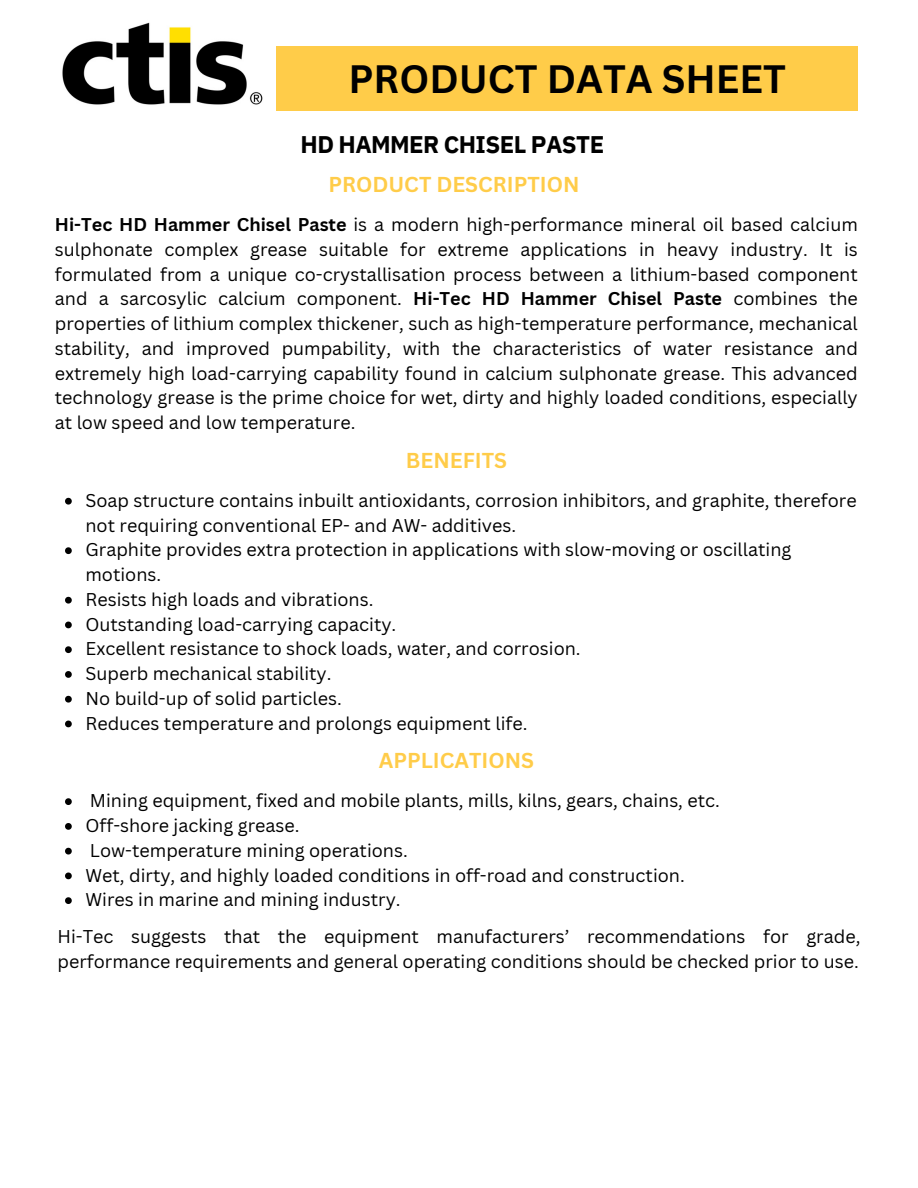
<style>
.page{position:relative;width:918px;height:1188px;background:#fff}
.page>*{position:absolute;margin:0;border:0;box-sizing:border-box;transform-origin:0 0}
.t1{font:700 38.55px "Canva Sans";color:#000}
.t2{font:700 24px "IBM Plex Sans";letter-spacing:-.025em;color:#000}
.t3{font:700 21px "Canva Sans";color:#ffcc49}
.t4{font:18px/24.8px "Canva Sans";color:#000}
.s1{font-weight:700}
</style>
<div class="page">
<div style="left:276px;top:46px;width:582px;height:64px;background:#ffcc49"></div>
<img style="left:62px;top:22px;width:201px;height:83px">
<svg style="left:65px;top:498px;width:7px;height:7px"></svg>
<svg style="left:65px;top:547px;width:7px;height:7px"></svg>
<svg style="left:65px;top:597px;width:7px;height:7px"></svg>
<svg style="left:65px;top:622px;width:7px;height:6px"></svg>
<svg style="left:65px;top:646px;width:7px;height:7px"></svg>
<svg style="left:65px;top:671px;width:7px;height:7px"></svg>
<svg style="left:65px;top:696px;width:7px;height:7px"></svg>
<svg style="left:65px;top:721px;width:7px;height:6px"></svg>
<svg style="left:65px;top:798px;width:7px;height:7px"></svg>
<svg style="left:65px;top:823px;width:7px;height:7px"></svg>
<svg style="left:65px;top:848px;width:7px;height:7px"></svg>
<svg style="left:65px;top:873px;width:7px;height:6px"></svg>
<svg style="left:65px;top:897px;width:7px;height:7px"></svg>
<p class="t1" style="left:348px;top:52px;width:439px">PRODUCT DATA SHEET</p>
<p class="t2" style="left:301px;top:128px;width:305px">HD HAMMER CHISEL PASTE</p>
<p class="t3" style="left:328px;top:170px;width:253px">PRODUCT DESCRIPTION</p>
<p class="t4" style="left:55px;top:212px;width:805px;text-align:justify"><span class="s1">Hi-Tec HD Hammer Chisel Paste</span> is a modern high-performance mineral oil based calcium sulphonate complex grease suitable for extreme applications in heavy industry. It is formulated from a unique co-crystallisation process between a lithium-based component and a sarcosylic calcium component. <span class="s1">Hi-Tec HD Hammer Chisel Paste</span> combines the properties of lithium complex thickener, such as high-temperature performance, mechanical stability, and improved pumpability, with the characteristics of water resistance and extremely high load-carrying capability found in calcium sulphonate grease. This advanced technology grease is the prime choice for wet, dirty and highly loaded conditions, especially at low speed and low temperature.</p>
<p class="t3" style="left:406px;top:446px;width:103px">BENEFITS</p>
<p class="t4" style="left:85px;top:487px;width:773px">Soap structure contains inbuilt antioxidants, corrosion inhibitors, and graphite, therefore not requiring conventional EP- and AW- additives.</p>
<p class="t4" style="left:85px;top:537px;width:707px">Graphite provides extra protection in applications with slow-moving or oscillating motions.</p>
<p class="t4" style="left:85px;top:586px;width:290px">Resists high loads and vibrations.</p>
<p class="t4" style="left:85px;top:611px;width:312px">Outstanding load-carrying capacity.</p>
<p class="t4" style="left:85px;top:636px;width:497px">Excellent resistance to shock loads, water, and corrosion.</p>
<p class="t4" style="left:85px;top:661px;width:248px">Superb mechanical stability.</p>
<p class="t4" style="left:85px;top:685px;width:258px">No build-up of solid particles.</p>
<p class="t4" style="left:85px;top:710px;width:443px">Reduces temperature and prolongs equipment life.</p>
<p class="t3" style="left:379px;top:746px;width:157px">APPLICATIONS</p>
<p class="t4" style="left:90px;top:788px;width:632px">Mining equipment, fixed and mobile plants, mills, kilns, gears, chains, etc.</p>
<p class="t4" style="left:85px;top:813px;width:216px">Off-shore jacking grease.</p>
<p class="t4" style="left:90px;top:837px;width:319px">Low-temperature mining operations.</p>
<p class="t4" style="left:85px;top:862px;width:601px">Wet, dirty, and highly loaded conditions in off-road and construction.</p>
<p class="t4" style="left:85px;top:887px;width:317px">Wires in marine and mining industry.</p>
<p class="t4" style="left:57px;top:924px;width:804px">Hi-Tec suggests that the equipment manufacturers’ recommendations for grade, performance requirements and general operating conditions should be checked prior to use.</p>
</div>
